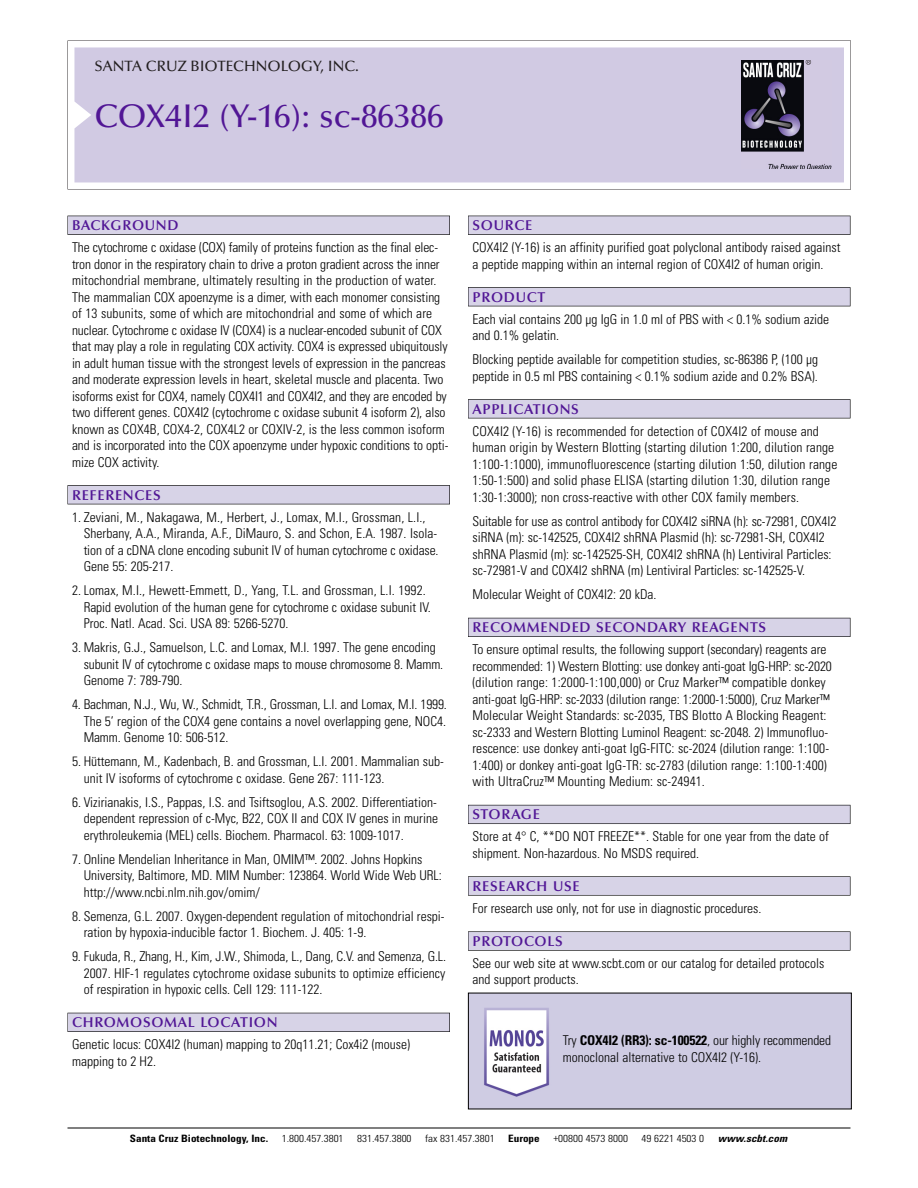
<style>
.page{position:relative;width:918px;height:1188px;background:#fff}
.page>*{position:absolute;margin:0;border:0;box-sizing:border-box;transform-origin:0 0}
.t1{font:500 33px "Optima";color:#511695}
.t2{font:500 15px "Optima";color:#231f20}
.t3{font:600 14.25px "Optima";letter-spacing:.05em;color:#511695}
.t4{font:300 condensed 13.5px/16.5px "Univers";color:#000}
.t5{font:300 condensed 10.2px "Univers";color:#000;scale:1.1 1}
.t6{font:700 condensed 10.2px "Univers";color:#000;scale:1.1 1}
.t7{font:italic 700 condensed 10.2px "Univers";letter-spacing:.005em;color:#000;scale:1.1 1}
.s1{font-weight:700}
</style>
<div class="page">
<svg style="left:68px;top:40px;width:783px;height:149px"></svg>
<div style="left:74px;top:47px;width:770px;height:135px;background:#d1cae3"></div>
<img style="left:741px;top:60px;width:90px;height:108px">
<div style="left:68px;top:216px;width:382px;height:19px;background:#525155"></div>
<div style="left:68px;top:216px;width:381px;height:18px;background:#d7d3e7"></div>
<div style="left:68px;top:485px;width:382px;height:19px;background:#525155"></div>
<div style="left:68px;top:486px;width:381px;height:18px;background:#d7d3e7"></div>
<div style="left:68px;top:1013px;width:382px;height:19px;background:#525158"></div>
<div style="left:68px;top:1013px;width:381px;height:18px;background:#d7d3e7"></div>
<div style="left:468px;top:216px;width:382px;height:19px;background:#525155"></div>
<div style="left:468px;top:216px;width:382px;height:18px;background:#d7d3e7"></div>
<div style="left:468px;top:287px;width:382px;height:19px;background:#525155"></div>
<div style="left:468px;top:288px;width:382px;height:18px;background:#d7d3e7"></div>
<div style="left:468px;top:399px;width:382px;height:19px;background:#545357"></div>
<div style="left:468px;top:400px;width:382px;height:18px;background:#d7d3e7"></div>
<div style="left:468px;top:618px;width:382px;height:19px;background:#54535a"></div>
<div style="left:468px;top:618px;width:382px;height:18px;background:#d7d3e7"></div>
<div style="left:468px;top:805px;width:382px;height:19px;background:#5b5a62"></div>
<div style="left:468px;top:805px;width:382px;height:18px;background:#d7d3e7"></div>
<div style="left:468px;top:876px;width:382px;height:20px;background:#666667"></div>
<div style="left:468px;top:877px;width:382px;height:18px;background:#d7d3e7"></div>
<div style="left:468px;top:931px;width:382px;height:20px;background:#666"></div>
<div style="left:468px;top:932px;width:382px;height:18px;background:#d7d3e7"></div>
<hr style="left:68px;top:1128px;width:782px;height:1px;background:#000">
<img style="left:470px;top:995px;width:380px;height:112px">
<p class="t2" style="left:94px;top:61px;width:266px">SANTA CRUZ BIOTECHNOLOGY, INC.</p>
<h1 class="t1" style="left:94px;top:103px;width:351px">COX4I2 (Y-16): sc-86386</h1>
<p class="t3" style="left:72px;top:219px;width:108px">BACKGROUND</p>
<p class="t4" style="left:72px;top:240px;width:378px">The cytochrome c oxidase (COX) family of proteins function as the final elec&shy;tron donor in the respiratory chain to drive a proton gradient across the inner mitochondrial membrane, ultimately resulting in the production of water.<br>The mammalian COX apoenzyme is a dimer, with each monomer consisting of 13 subunits, some of which are mitochondrial and some of which are nuclear. Cytochrome c oxidase IV (COX4) is a nuclear-encoded subunit of COX that may play a role in regulating COX activity. COX4 is expressed ubiquitously in adult human tissue with the strongest levels of expression in the pancreas and moderate expression levels in heart, skeletal muscle and placenta. Two isoforms exist for COX4, namely COX4I1 and COX4I2, and they are encoded by two different genes. COX4I2 (cytochrome c oxidase subunit 4 isoform 2), also known as COX4B, COX4-2, COX4L2 or COXIV-2, is the less common isoform and is incorporated into the COX apoenzyme under hypoxic conditions to opti&shy;mize COX activity.</p>
<p class="t3" style="left:72px;top:489px;width:90px">REFERENCES</p>
<p class="t4" style="left:84px;top:510px;width:356px;text-indent:-12px">1. Zeviani, M., Nakagawa, M., Herbert, J., Lomax, M.I., Grossman, L.I., Sherbany, A.A., Miranda, A.F., DiMauro, S. and Schon, E.A. 1987. Isola&shy;tion of a cDNA clone encoding subunit IV of human cytochrome c oxidase.<br>Gene 55: 205-217.</p>
<p class="t4" style="left:84px;top:583px;width:349px;text-indent:-12px">2. Lomax, M.I., Hewett-Emmett, D., Yang, T.L. and Grossman, L.I. 1992.<br>Rapid evolution of the human gene for cytochrome c oxidase subunit IV.<br>Proc. Natl. Acad. Sci. USA 89: 5266-5270.</p>
<p class="t4" style="left:84px;top:640px;width:361px;text-indent:-12px">3. Makris, G.J., Samuelson, L.C. and Lomax, M.I. 1997. The gene encoding subunit IV of cytochrome c oxidase maps to mouse chromosome 8. Mamm.<br>Genome 7: 789-790.</p>
<p class="t4" style="left:84px;top:697px;width:365px;text-align:justify;text-indent:-12px">4. Bachman, N.J., Wu, W., Schmidt, T.R., Grossman, L.I. and Lomax, M.I. 1999.<br>The 5’ region of the COX4 gene contains a novel overlapping gene, NOC4.<br>Mamm. Genome 10: 506-512.</p>
<p class="t4" style="left:84px;top:754px;width:362px;text-indent:-12px">5. Hüttemann, M., Kadenbach, B. and Grossman, L.I. 2001. Mammalian sub&shy;unit IV isoforms of cytochrome c oxidase. Gene 267: 111-123.</p>
<p class="t4" style="left:84px;top:795px;width:356px;text-align:justify;text-indent:-12px">6. Vizirianakis, I.S., Pappas, I.S. and Tsiftsoglou, A.S. 2002. Differentiation&shy;dependent repression of c-Myc, B22, COX II and COX IV genes in murine erythroleukemia (MEL) cells. Biochem. Pharmacol. 63: 1009-1017.</p>
<p class="t4" style="left:84px;top:852px;width:360px;text-indent:-12px">7. Online Mendelian Inheritance in Man, OMIM™. 2002. Johns Hopkins<br>University, Baltimore, MD. MIM Number: 123864. World Wide Web URL: http://www.ncbi.nlm.nih.gov/omim/</p>
<p class="t4" style="left:84px;top:909px;width:362px;text-indent:-12px">8. Semenza, G.L. 2007. Oxygen-dependent regulation of mitochondrial respi&shy;ration by hypoxia-inducible factor 1. Biochem. J. 405: 1-9.</p>
<p class="t4" style="left:84px;top:949px;width:364px;text-align:justify;text-indent:-12px">9. Fukuda, R., Zhang, H., Kim, J.W., Shimoda, L., Dang, C.V. and Semenza, G.L.<br>2007. HIF-1 regulates cytochrome oxidase subunits to optimize efficiency of respiration in hypoxic cells. Cell 129: 111-122.</p>
<p class="t3" style="left:72px;top:1017px;width:207px">CHROMOSOMAL LOCATION</p>
<p class="t4" style="left:72px;top:1037px;width:340px">Genetic locus: COX4I2 (human) mapping to 20q11.21; Cox4i2 (mouse) mapping to 2 H2.</p>
<p class="t3" style="left:473px;top:219px;width:61px">SOURCE</p>
<p class="t4" style="left:473px;top:240px;width:369px">COX4I2 (Y-16) is an affinity purified goat polyclonal antibody raised against a peptide mapping within an internal region of COX4I2 of human origin.</p>
<p class="t3" style="left:473px;top:291px;width:74px">PRODUCT</p>
<p class="t4" style="left:473px;top:312px;width:358px">Each vial contains 200 µg IgG in 1.0 ml of PBS with &lt; 0.1% sodium azide and 0.1% gelatin.</p>
<p class="t4" style="left:473px;top:352px;width:347px">Blocking peptide available for competition studies, sc-86386 P, (100 µg peptide in 0.5 ml PBS containing &lt; 0.1% sodium azide and 0.2% BSA).</p>
<p class="t3" style="left:473px;top:403px;width:108px">APPLICATIONS</p>
<p class="t4" style="left:473px;top:424px;width:366px">COX4I2 (Y-16) is recommended for detection of COX4I2 of mouse and human origin by Western Blotting (starting dilution 1:200, dilution range 1:100-1:1000), immunofluorescence (starting dilution 1:50, dilution range 1:50-1:500) and solid phase ELISA (starting dilution 1:30, dilution range 1:30-1:3000); non cross-reactive with other COX family members.</p>
<p class="t4" style="left:473px;top:514px;width:365px">Suitable for use as control antibody for COX4I2 siRNA (h): sc-72981, COX4I2 siRNA (m): sc-142525, COX4I2 shRNA Plasmid (h): sc-72981-SH, COX4I2 shRNA Plasmid (m): sc-142525-SH, COX4I2 shRNA (h) Lentiviral Particles: sc-72981-V and COX4I2 shRNA (m) Lentiviral Particles: sc-142525-V.</p>
<p class="t4" style="left:473px;top:587px;width:186px">Molecular Weight of COX4I2: 20 kDa.</p>
<p class="t3" style="left:473px;top:622px;width:295px">RECOMMENDED SECONDARY REAGENTS</p>
<p class="t4" style="left:473px;top:642px;width:361px">To ensure optimal results, the following support (secondary) reagents are recommended: 1) Western Blotting: use donkey anti-goat IgG-HRP: sc-2020 (dilution range: 1:2000-1:100,000) or Cruz Marker™ compatible donkey anti-goat IgG-HRP: sc-2033 (dilution range: 1:2000-1:5000), Cruz Marker™ Molecular Weight Standards: sc-2035, TBS Blotto A Blocking Reagent: sc-2333 and Western Blotting Luminol Reagent: sc-2048. 2) Immunofluo&shy;rescence: use donkey anti-goat IgG-FITC: sc-2024 (dilution range: 1:100- 1:400) or donkey anti-goat IgG-TR: sc-2783 (dilution range: 1:100-1:400) with UltraCruz™ Mounting Medium: sc-24941.</p>
<p class="t3" style="left:473px;top:809px;width:69px">STORAGE</p>
<p class="t4" style="left:473px;top:829px;width:358px">Store at 4° C, **DO NOT FREEZE**. Stable for one year from the date of shipment. Non-hazardous. No MSDS required.</p>
<p class="t3" style="left:473px;top:880px;width:109px">RESEARCH USE</p>
<p class="t4" style="left:473px;top:901px;width:290px">For research use only, not for use in diagnostic procedures.</p>
<p class="t3" style="left:473px;top:935px;width:92px">PROTOCOLS</p>
<p class="t4" style="left:473px;top:956px;width:353px">See our web site at www.scbt.com or our catalog for detailed protocols and support products.</p>
<p class="t4" style="left:563px;top:1034px;width:270px">Try <span class="s1">COX4I2 (RR3): sc-100522</span>, our highly recommended monoclonal alternative to COX4I2 (Y-16).</p>
<p class="t6" style="left:130px;top:1135px;width:127px">Santa Cruz Biotechnology, Inc.</p>
<p class="t5" style="left:282px;top:1135px;width:58px">1.800.457.3801</p>
<p class="t5" style="left:357px;top:1135px;width:51px">831.457.3800</p>
<p class="t5" style="left:425px;top:1135px;width:65px">fax 831.457.3801</p>
<p class="t6" style="left:508px;top:1135px;width:30px">Europe</p>
<p class="t5" style="left:553px;top:1135px;width:69px">+00800 4573 8000</p>
<p class="t5" style="left:642px;top:1135px;width:58px">49 6221 4503 0</p>
<p class="t7" style="left:718px;top:1135px;width:64px">www.scbt.com</p>
</div>
